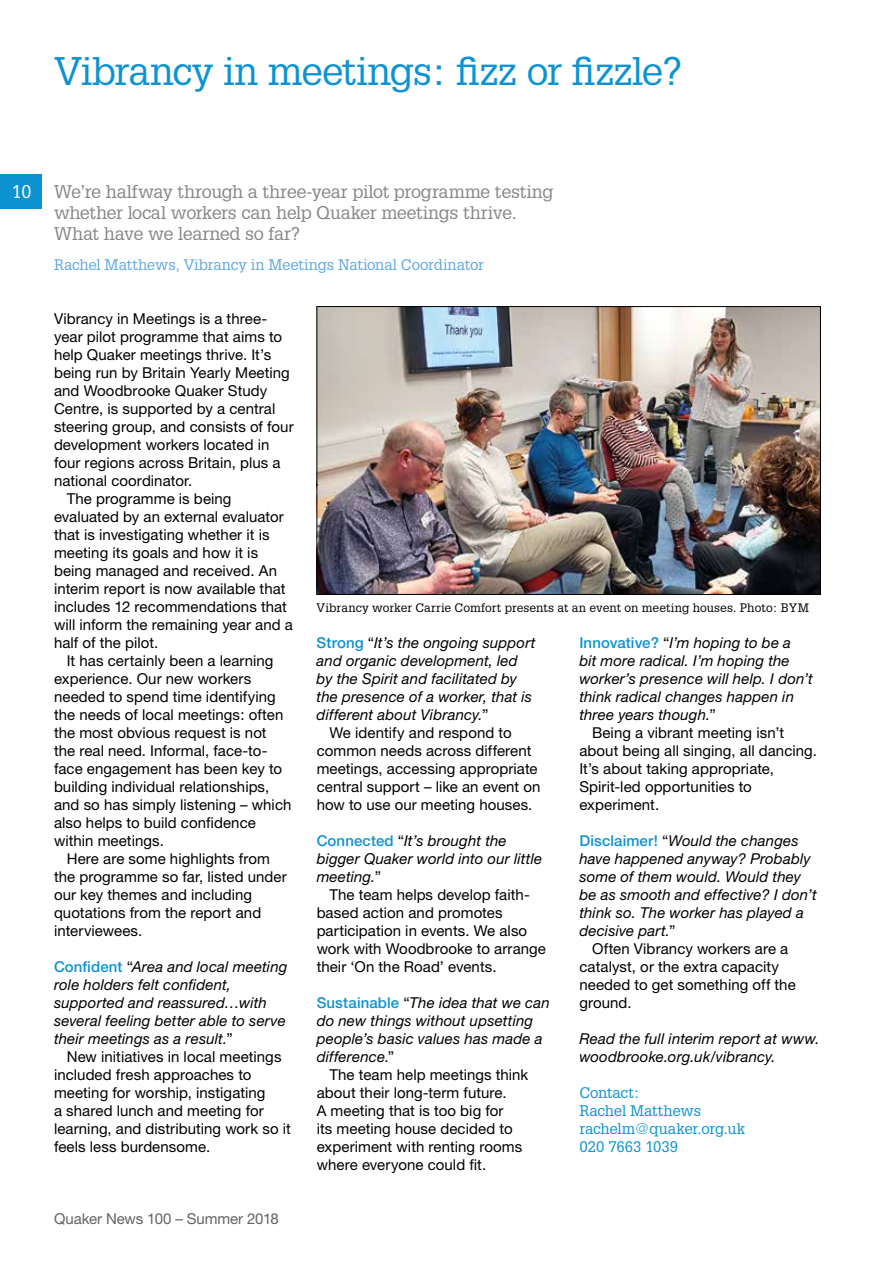
<style>
.page{position:relative;width:893px;height:1263px;background:#fff}
.page>*{position:absolute;margin:0;border:0;box-sizing:border-box;transform-origin:0 0}
.t1{font:39px "Glypha";letter-spacing:-.03em;color:#0d93d2}
.t2{font:18px/21px "Glypha";letter-spacing:-.02em;color:#878787}
.t3{font:18px "Glypha";color:#fff}
.t4{font:15px/18px "Helvetica Neue";letter-spacing:.005em;color:#000}
.t5{font:italic 15px/18px "Helvetica Neue";letter-spacing:.01em;color:#000}
.t6{font:15px/18px "Glypha";letter-spacing:-.005em;color:#0d93d2}
.t7{font:15px "Glypha";letter-spacing:-.01em;color:#62a7dc}
.t8{font:15px "Helvetica Neue";letter-spacing:-.005em;color:#646363}
.t9{font:12px "Glypha";letter-spacing:.005em;color:#000}
.s1{font-weight:500;font-style:normal;color:#0d93d2}
.s2{font-style:normal}
</style>
<div class="page">
<div style="left:0;top:175px;width:41px;height:34px;background:#0d93d2"></div>
<img style="left:319px;top:308px;width:500px;height:285px">
<div style="left:317px;top:306px;width:504px;height:289px;border:1px solid #000"></div>
<h1 class="t1" style="left:54px;top:48px;width:630px">Vibrancy in meetings: fizz or fizzle?</h1>
<p class="t3" style="left:12px;top:181px;width:21px">10</p>
<p class="t2" style="left:54px;top:181px;width:501px">We’re halfway through a three-year pilot programme testing whether local workers can help Quaker meetings thrive.<br>What have we learned so far?</p>
<p class="t7" style="left:54px;top:256px;width:432px">Rachel Matthews, Vibrancy in Meetings National Coordinator</p>
<p class="t4" style="left:54px;top:309px;width:215px">Vibrancy in Meetings is a three-</p>
<p class="t4" style="left:54px;top:327px;width:230px">year pilot programme that aims to</p>
<p class="t4" style="left:54px;top:345px;width:219px">help Quaker meetings thrive. It’s</p>
<p class="t4" style="left:54px;top:363px;width:237px">being run by Britain Yearly Meeting</p>
<p class="t4" style="left:54px;top:381px;width:215px">and Woodbrooke Quaker Study</p>
<p class="t4" style="left:54px;top:399px;width:223px">Centre, is supported by a central</p>
<p class="t4" style="left:54px;top:417px;width:241px">steering group, and consists of four</p>
<p class="t4" style="left:54px;top:435px;width:217px">development workers located in</p>
<p class="t4" style="left:54px;top:453px;width:228px">four regions across Britain, plus a</p>
<p class="t4" style="left:54px;top:471px;width:140px">national coordinator.</p>
<p class="t4" style="left:67px;top:489px;width:166px">The programme is being</p>
<p class="t4" style="left:54px;top:507px;width:231px">evaluated by an external evaluator</p>
<p class="t4" style="left:54px;top:525px;width:217px">that is investigating whether it is</p>
<p class="t4" style="left:54px;top:543px;width:206px">meeting its goals and how it is</p>
<p class="t4" style="left:54px;top:561px;width:224px">being managed and received. An</p>
<p class="t4" style="left:54px;top:579px;width:233px">interim report is now available that</p>
<p class="t4" style="left:54px;top:597px;width:235px">includes 12 recommendations that</p>
<p class="t4" style="left:54px;top:615px;width:240px">will inform the remaining year and a</p>
<p class="t4" style="left:54px;top:633px;width:106px">half of the pilot.</p>
<p class="t4" style="left:67px;top:651px;width:208px">It has certainly been a learning</p>
<p class="t4" style="left:54px;top:669px;width:199px">experience. Our new workers</p>
<p class="t4" style="left:54px;top:687px;width:223px">needed to spend time identifying</p>
<p class="t4" style="left:54px;top:705px;width:231px">the needs of local meetings: often</p>
<p class="t4" style="left:54px;top:723px;width:214px">the most obvious request is not</p>
<p class="t4" style="left:54px;top:741px;width:215px">the real need. Informal, face-to-</p>
<p class="t4" style="left:54px;top:759px;width:230px">face engagement has been key to</p>
<p class="t4" style="left:54px;top:777px;width:217px">building individual relationships,</p>
<p class="t4" style="left:54px;top:795px;width:239px">and so has simply listening – which</p>
<p class="t4" style="left:54px;top:813px;width:203px">also helps to build confidence</p>
<p class="t4" style="left:54px;top:831px;width:111px">within meetings.</p>
<p class="t4" style="left:67px;top:849px;width:205px">Here are some highlights from</p>
<p class="t4" style="left:54px;top:867px;width:234px">the programme so far, listed under</p>
<p class="t4" style="left:54px;top:885px;width:200px">our key themes and including</p>
<p class="t4" style="left:54px;top:903px;width:209px">quotations from the report and</p>
<p class="t4" style="left:54px;top:921px;width:90px">interviewees.</p>
<p class="t5" style="left:54px;top:957px;width:235px"><span class="s1">Confident</span> <span class="s2">“</span>Area and local meeting role holders felt confident, supported and reassured…with several feeling better able to serve their meetings as a result.<span class="s2">”</span></p>
<p class="t4" style="left:54px;top:1047px;width:238px;text-indent:13px">New initiatives in local meetings included fresh approaches to meeting for worship, instigating<br>a shared lunch and meeting for learning, and distributing work so it feels less burdensome.</p>
<p class="t8" style="left:54px;top:1210px;width:226px">Quaker News 100 – Summer 2018</p>
<p class="t9" style="left:317px;top:600px;width:494px">Vibrancy worker Carrie Comfort presents at an event on meeting houses. Photo: BYM</p>
<p class="t5" style="left:317px;top:633px;width:220px"><span class="s1">Strong</span> <span class="s2">“</span>It’s the ongoing support</p>
<p class="t5" style="left:317px;top:651px;width:203px">and organic development, led</p>
<p class="t5" style="left:317px;top:669px;width:202px">by the Spirit and facilitated by</p>
<p class="t5" style="left:317px;top:687px;width:217px">the presence of a worker, that is</p>
<p class="t5" style="left:317px;top:705px;width:173px">different about Vibrancy.<span class="s2">”</span></p>
<p class="t4" style="left:329px;top:723px;width:184px">We identify and respond to</p>
<p class="t4" style="left:317px;top:741px;width:216px">common needs across different</p>
<p class="t4" style="left:317px;top:759px;width:222px">meetings, accessing appropriate</p>
<p class="t4" style="left:317px;top:777px;width:225px">central support – like an event on</p>
<p class="t4" style="left:317px;top:795px;width:217px">how to use our meeting houses.</p>
<p class="t5" style="left:317px;top:831px;width:227px"><span class="s1">Connected</span> <span class="s2">“</span>It’s brought the bigger Quaker world into our little meeting.<span class="s2">”</span></p>
<p class="t4" style="left:317px;top:885px;width:231px;text-indent:13px">The team helps develop faith&shy;based action and promotes participation in events. We also work with Woodbrooke to arrange their ‘On the Road’ events.</p>
<p class="t5" style="left:317px;top:993px;width:235px"><span class="s1">Sustainable</span> <span class="s2">“</span>The idea that we can do new things without upsetting people’s basic values has made a difference<span class="s2">.”</span></p>
<p class="t4" style="left:317px;top:1065px;width:213px;text-indent:13px">The team help meetings think about their long-term future.<br>A meeting that is too big for<br>its meeting house decided to experiment with renting rooms where everyone could fit.</p>
<p class="t5" style="left:579px;top:633px;width:213px"><span class="s1">Innovative?</span> <span class="s2">“</span>I’m hoping to be a</p>
<p class="t5" style="left:579px;top:651px;width:212px">bit more radical. I’m hoping the</p>
<p class="t5" style="left:579px;top:669px;width:235px">worker’s presence will help. I don’t</p>
<p class="t5" style="left:579px;top:687px;width:216px">think radical changes happen in</p>
<p class="t5" style="left:579px;top:705px;width:138px">three years though.<span class="s2">”</span></p>
<p class="t4" style="left:592px;top:723px;width:194px">Being a vibrant meeting isn’t</p>
<p class="t4" style="left:579px;top:741px;width:239px">about being all singing, all dancing.</p>
<p class="t4" style="left:579px;top:759px;width:196px">It’s about taking appropriate,</p>
<p class="t4" style="left:579px;top:777px;width:174px">Spirit-led opportunities to</p>
<p class="t4" style="left:579px;top:795px;width:81px">experiment.</p>
<p class="t5" style="left:579px;top:831px;width:221px"><span class="s1">Disclaimer!</span> <span class="s2">“</span>Would the changes</p>
<p class="t5" style="left:579px;top:849px;width:233px">have happened anyway? Probably</p>
<p class="t5" style="left:579px;top:867px;width:223px">some of them would. Would they</p>
<p class="t5" style="left:579px;top:885px;width:239px">be as smooth and effective? I don’t</p>
<p class="t5" style="left:579px;top:903px;width:226px">think so. The worker has played a</p>
<p class="t5" style="left:579px;top:921px;width:98px">decisive part.<span class="s2">”</span></p>
<p class="t4" style="left:592px;top:939px;width:198px">Often Vibrancy workers are a</p>
<p class="t4" style="left:579px;top:957px;width:201px">catalyst, or the extra capacity</p>
<p class="t4" style="left:579px;top:975px;width:218px">needed to get something off the</p>
<p class="t4" style="left:579px;top:993px;width:54px">ground.</p>
<p class="t5" style="left:579px;top:1029px;width:242px">Read the full interim report at www. woodbrooke.org.uk/vibrancy.</p>
<p class="t6" style="left:579px;top:1083px;width:167px">Contact:<br>Rachel Matthews rachelm@quaker.org.uk<br>020 7663 1039</p>
</div>
